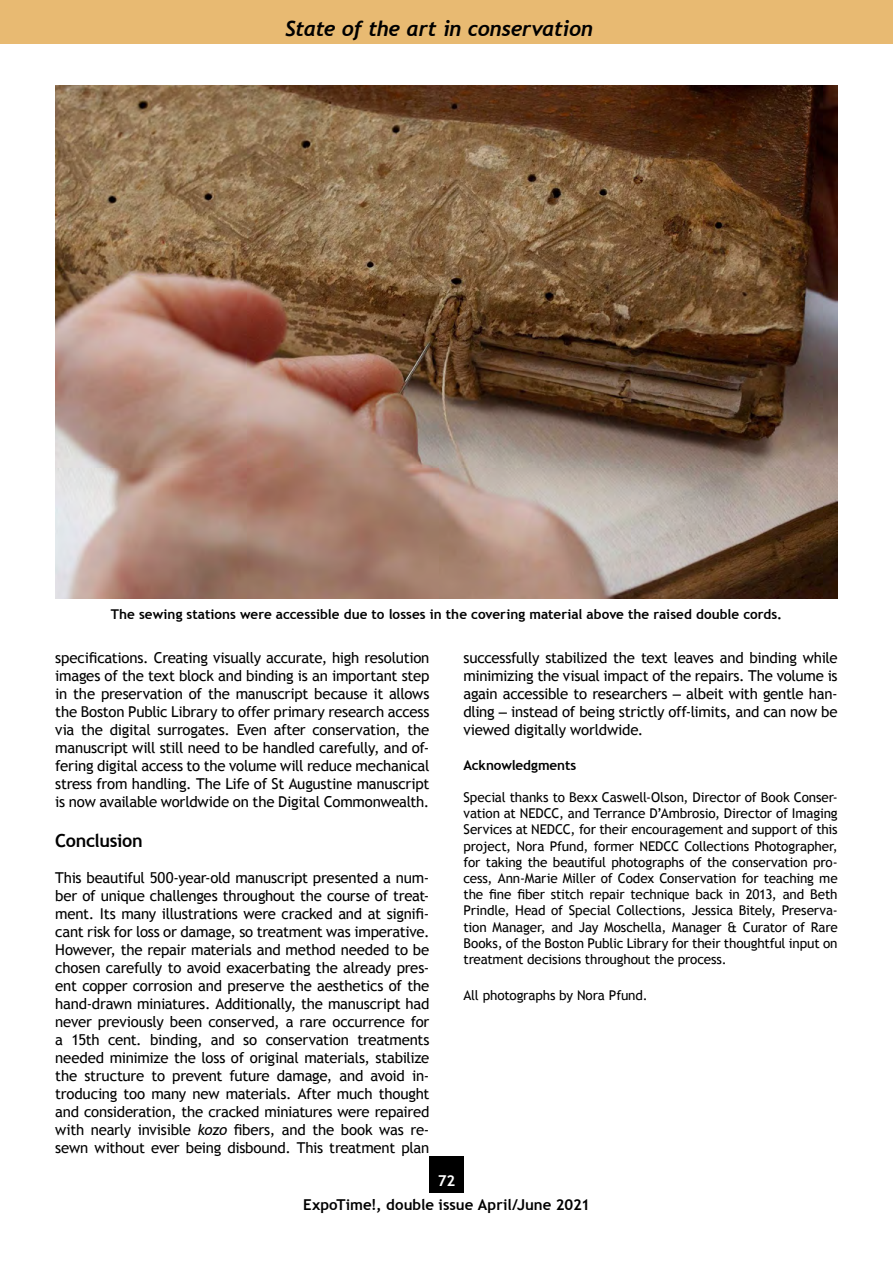
<style>
.page{position:relative;width:893px;height:1263px;background:#fff}
.page>*{position:absolute;margin:0;border:0;box-sizing:border-box;transform-origin:0 0}
.t1{font:italic 700 21px "Trebuchet";letter-spacing:-.02em;color:#000}
.t2{font:700 18px "Trebuchet MS";letter-spacing:-.02em;color:#000}
.t3{font:15px/18px "Trebuchet MS";letter-spacing:-.015em;color:#000;text-align:justify}
.t4{font:700 15px "Trebuchet MS";color:#000}
.t5{font:700 15px "Trebuchet MS";color:#fff}
.t6{font:13.5px/16.2px "Trebuchet MS";letter-spacing:-.01em;color:#000;text-align:justify}
.t7{font:700 13.5px "Trebuchet MS";color:#000}
.s1{font-style:italic}
.s2{font-family:"Arial"}
</style>
<div class="page">
<div style="left:429px;top:1157px;width:34px;height:36px;background:#000"></div>
<img style="left:55px;top:85px;width:783px;height:513px">
<div style="left:0;top:0;width:893px;height:43px;background:#e8ba72"></div>
<h1 class="t1" style="left:285px;top:16px;width:309px">State of the art in conservation</h1>
<p class="t7" style="left:111px;top:606px;width:673px">The sewing stations were accessible due to losses in the covering material above the raised double cords.</p>
<p class="t3" style="left:55px;top:649px;width:376px">specifications. Creating visually accurate, high resolution images of the text block and binding is an important step in the preservation of the manuscript because it allows the Boston Public Library to offer primary research access via the digital surrogates. Even after conservation, the manuscript will still need to be handled carefully, and of&shy;fering digital access to the volume will reduce mechanical stress from handling. The Life of St Augustine manuscript is now available worldwide on the Digital Commonwealth.</p>
<p class="t2" style="left:55px;top:829px;width:89px">Conclusion</p>
<p class="t3" style="left:55px;top:869px;width:376px">This beautiful 500-year-old manuscript presented a num&shy;ber of unique challenges throughout the course of treat&shy;ment. Its many illustrations were cracked and at signifi&shy;cant risk for loss or damage, so treatment was imperative.<br>However, the repair materials and method needed to be chosen carefully to avoid exacerbating the already pres&shy;ent copper corrosion and preserve the aesthetics of the hand-drawn miniatures. Additionally, the manuscript had never previously been conserved, a rare occurrence for a 15th cent. binding, and so conservation treatments needed minimize the loss of original materials, stabilize the structure to prevent future damage, and avoid in&shy;troducing too many new materials. After much thought and consideration, the cracked miniatures were repaired with nearly invisible <span class="s1">kozo</span> fibers, and the book was re&shy;sewn without ever being disbound. This treatment plan</p>
<p class="t3" style="left:463px;top:649px;width:376px">successfully stabilized the text leaves and binding while minimizing the visual impact of the repairs. The volume is again accessible to researchers <span class="s2">–</span> albeit with gentle han&shy;dling <span class="s2">–</span> instead of being strictly off-limits, and can now be viewed digitally worldwide.</p>
<p class="t7" style="left:463px;top:756px;width:114px">Acknowledgments</p>
<p class="t6" style="left:463px;top:789px;width:376px">Special thanks to Bexx Caswell-Olson, Director of Book Conser&shy;vation at NEDCC, and Terrance D’Ambrosio, Director of Imaging Services at NEDCC, for their encouragement and support of this project, Nora Pfund, former NEDCC Collections Photographer, for taking the beautiful photographs of the conservation pro&shy;cess, Ann-Marie Miller of Codex Conservation for teaching me the fine fiber stitch repair technique back in 2013, and Beth Prindle, Head of Special Collections, Jessica Bitely, Preserva&shy;tion Manager, and Jay Moschella, Manager &amp; Curator of Rare Books, of the Boston Public Library for their thoughtful input on treatment decisions throughout the process.</p>
<p class="t6" style="left:463px;top:987px;width:186px">All photographs by Nora Pfund.</p>
<p class="t5" style="left:438px;top:1171px;width:19px">72</p>
<p class="t4" style="left:303px;top:1195px;width:288px">ExpoTime!, double issue April/June 2021</p>
</div>
